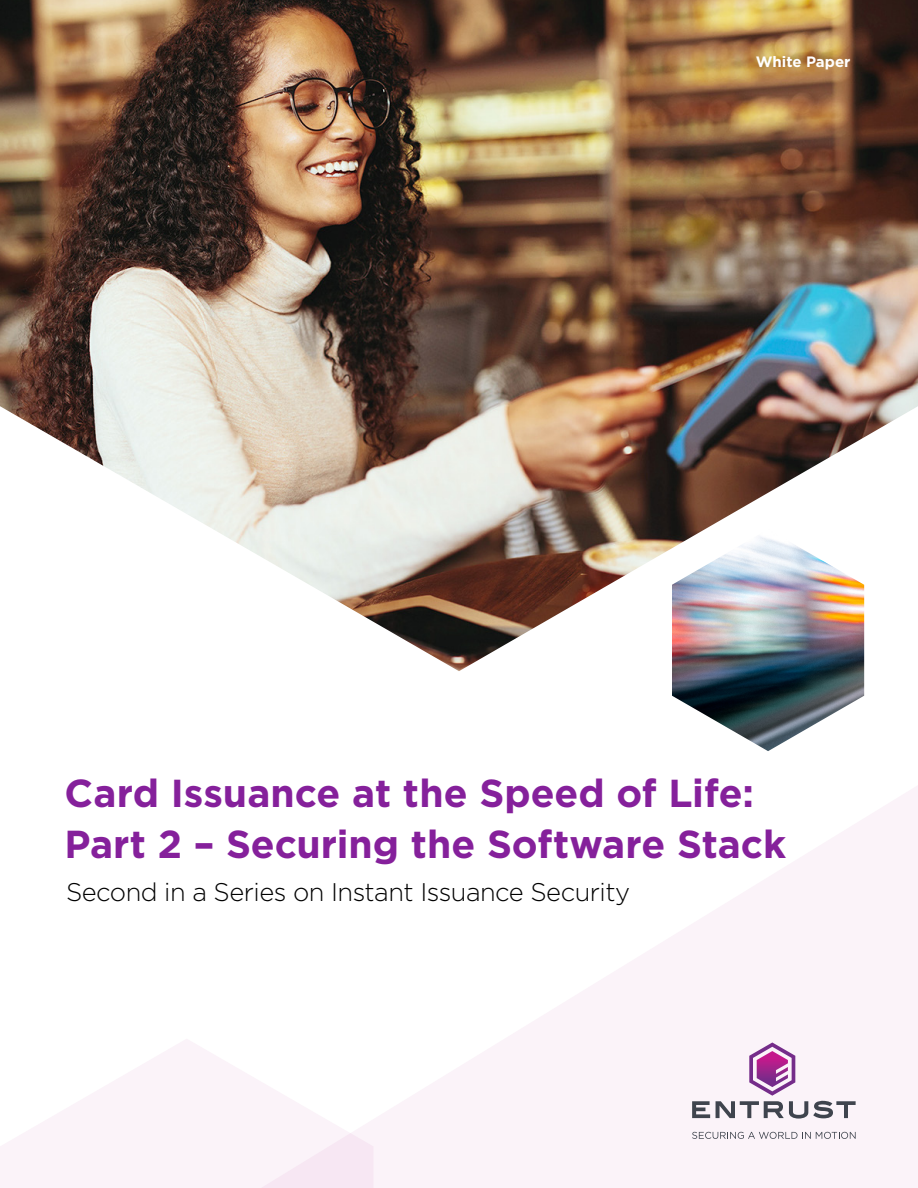
<style>
.page{position:relative;width:918px;height:1188px;background:#fff}
.page>*{position:absolute;margin:0;border:0;box-sizing:border-box;transform-origin:0 0}
.Head_-_Cover{font:700 39px/50.6px "Gotham";color:#85209b}
.Deck{font:300 25.5px "Gotham";letter-spacing:-.02em;color:#000}
.t1{font:700 15px "Gotham";color:#fff}
</style>
<div class="page">
<img style="left:0;top:0;width:918px;height:671px">
<svg style="left:0;top:1039px;width:261px;height:149px;fill:#fbf3f9"></svg>
<svg style="left:261px;top:786px;width:657px;height:402px"></svg>
<svg style="left:692px;top:1132px;width:164px;height:7px"></svg>
<svg style="left:692px;top:1101px;width:18px;height:17px"></svg>
<svg style="left:716px;top:1042px;width:140px;height:77px"></svg>
<img style="left:672px;top:529px;width:192px;height:222px">
<p class="t1" style="left:756px;top:51px;width:96px">White Paper</p>
<p class="Head_-_Cover" style="left:64px;top:768px;width:723px">Card Issuance at the Speed of Life:<br>Part 2 – Securing the Software Stack</p>
<p class="Deck" style="left:66px;top:876px;width:566px">Second in a Series on Instant Issuance Security</p>
</div>
